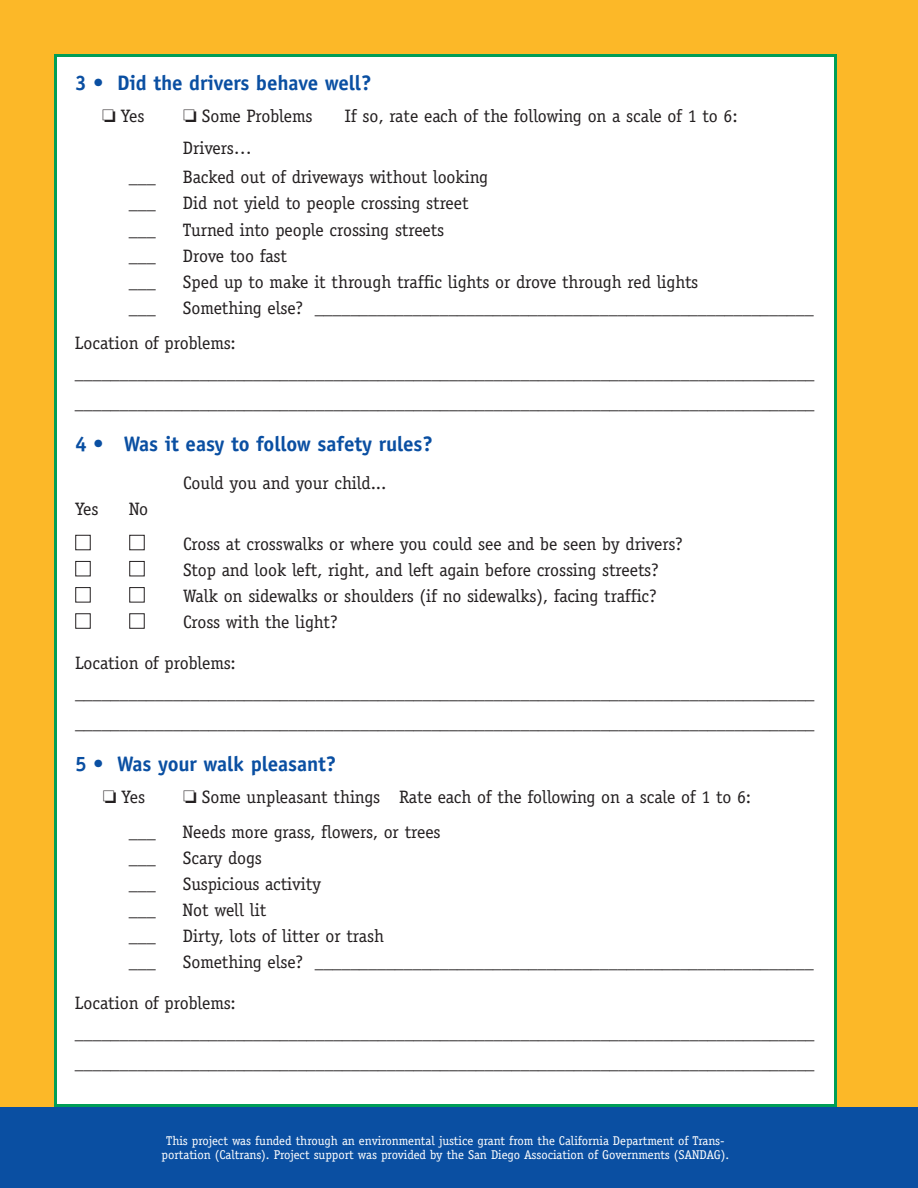
<style>
.page{position:relative;width:918px;height:1188px;background:#fff}
.page>*{position:absolute;margin:0;border:0;box-sizing:border-box;transform-origin:0 0}
.t1{font:700 21px "Officina Sans";letter-spacing:-.005em;color:#0a4fa2}
.t2{font:18px/30px "Officina Serif";letter-spacing:-.005em;color:#231f20}
.t3{font:18px "Officina Serif";letter-spacing:-.025em;color:#231f20}
.t4{font:12.75px/14.2px "Officina Serif";letter-spacing:-.005em;color:#fff;text-align:center}
</style>
<div class="page">
<div style="left:0;top:1107px;width:918px;height:81px;background:#0a4fa2"></div>
<div style="left:0;top:0;width:918px;height:1107px;background:#fcb828"></div>
<div style="left:56px;top:56px;width:780px;height:1050px;background:#fff"></div>
<p class="t1" style="left:75px;top:75px;width:298px">3 • Did the drivers behave well?</p>
<p class="t2" style="left:102px;top:102px;width:44px">❏ Yes</p>
<p class="t2" style="left:183px;top:102px;width:131px">❏ Some Problems</p>
<p class="t2" style="left:345px;top:102px;width:394px">If so, rate each of the following on a scale of 1 to 6:</p>
<p class="t2" style="left:183px;top:134px;width:70px">Drivers…</p>
<p class="t2" style="left:129px;top:164px;width:28px">___</p>
<p class="t2" style="left:183px;top:164px;width:307px">Backed out of driveways without looking</p>
<p class="t2" style="left:129px;top:190px;width:28px">___</p>
<p class="t2" style="left:129px;top:216px;width:28px">___</p>
<p class="t2" style="left:129px;top:242px;width:28px">___</p>
<p class="t2" style="left:129px;top:268px;width:28px">___</p>
<p class="t2" style="left:183px;top:190px;width:287px">Did not yield to people crossing street</p>
<p class="t2" style="left:183px;top:216px;width:263px">Turned into people crossing streets</p>
<p class="t3" style="left:183px;top:249px;width:106px">Drove too fast</p>
<p class="t2" style="left:183px;top:268px;width:517px">Sped up to make it through traffic lights or drove through red lights</p>
<p class="t2" style="left:75px;top:292px;width:740px;line-height:35.4px;text-indent:108px">Something else? ________________________________________________________<br>Location of problems:</p>
<p class="t2" style="left:75px;top:360px;width:741px">___________________________________________________________________________________ ___________________________________________________________________________________</p>
<p class="t1" style="left:75px;top:436px;width:359px">4 • Was it easy to follow safety rules?</p>
<p class="t2" style="left:183px;top:469px;width:205px">Could you and your child...</p>
<p class="t2" style="left:75px;top:495px;width:25px">Yes</p>
<p class="t2" style="left:129px;top:495px;width:21px">No</p>
<p class="t2" style="left:183px;top:530px;width:501px">Cross at crosswalks or where you could see and be seen by drivers?</p>
<p class="t2" style="left:183px;top:556px;width:477px">Stop and look left, right, and left again before crossing streets?</p>
<p class="t2" style="left:183px;top:582px;width:475px">Walk on sidewalks or shoulders (if no sidewalks), facing traffic?</p>
<p class="t2" style="left:183px;top:609px;width:156px">Cross with the light?</p>
<p class="t2" style="left:75px;top:649px;width:741px">Location of problems: ___________________________________________________________________________________ ___________________________________________________________________________________</p>
<p class="t1" style="left:75px;top:756px;width:263px">5 • Was your walk pleasant?</p>
<p class="t2" style="left:103px;top:783px;width:44px">❏ Yes</p>
<p class="t2" style="left:183px;top:783px;width:570px">❏ Some unpleasant things Rate each of the following on a scale of 1 to 6:</p>
<p class="t2" style="left:129px;top:818px;width:28px">___</p>
<p class="t2" style="left:129px;top:294px;width:28px">___</p>
<p class="t2" style="left:183px;top:818px;width:259px">Needs more grass, flowers, or trees</p>
<p class="t2" style="left:129px;top:844px;width:28px">___</p>
<p class="t2" style="left:129px;top:870px;width:28px">___</p>
<p class="t2" style="left:129px;top:897px;width:28px">___</p>
<p class="t2" style="left:129px;top:923px;width:28px">___</p>
<p class="t2" style="left:183px;top:844px;width:80px">Scary dogs</p>
<p class="t2" style="left:183px;top:870px;width:140px">Suspicious activity</p>
<p class="t2" style="left:183px;top:897px;width:85px">Not well lit</p>
<p class="t2" style="left:183px;top:923px;width:203px">Dirty, lots of litter or trash</p>
<p class="t2" style="left:183px;top:949px;width:632px">Something else? ________________________________________________________</p>
<p class="t2" style="left:75px;top:990px;width:741px">Location of problems: ___________________________________________________________________________________ ___________________________________________________________________________________</p>
<p class="t2" style="left:129px;top:949px;width:28px">___</p>
<p class="t4" style="left:162px;top:1134px;width:569px">This project was funded through an environmental justice grant from the California Department of Trans&shy;portation (Caltrans). Project support was provided by the San Diego Association of Governments (SANDAG).</p>
</div>
